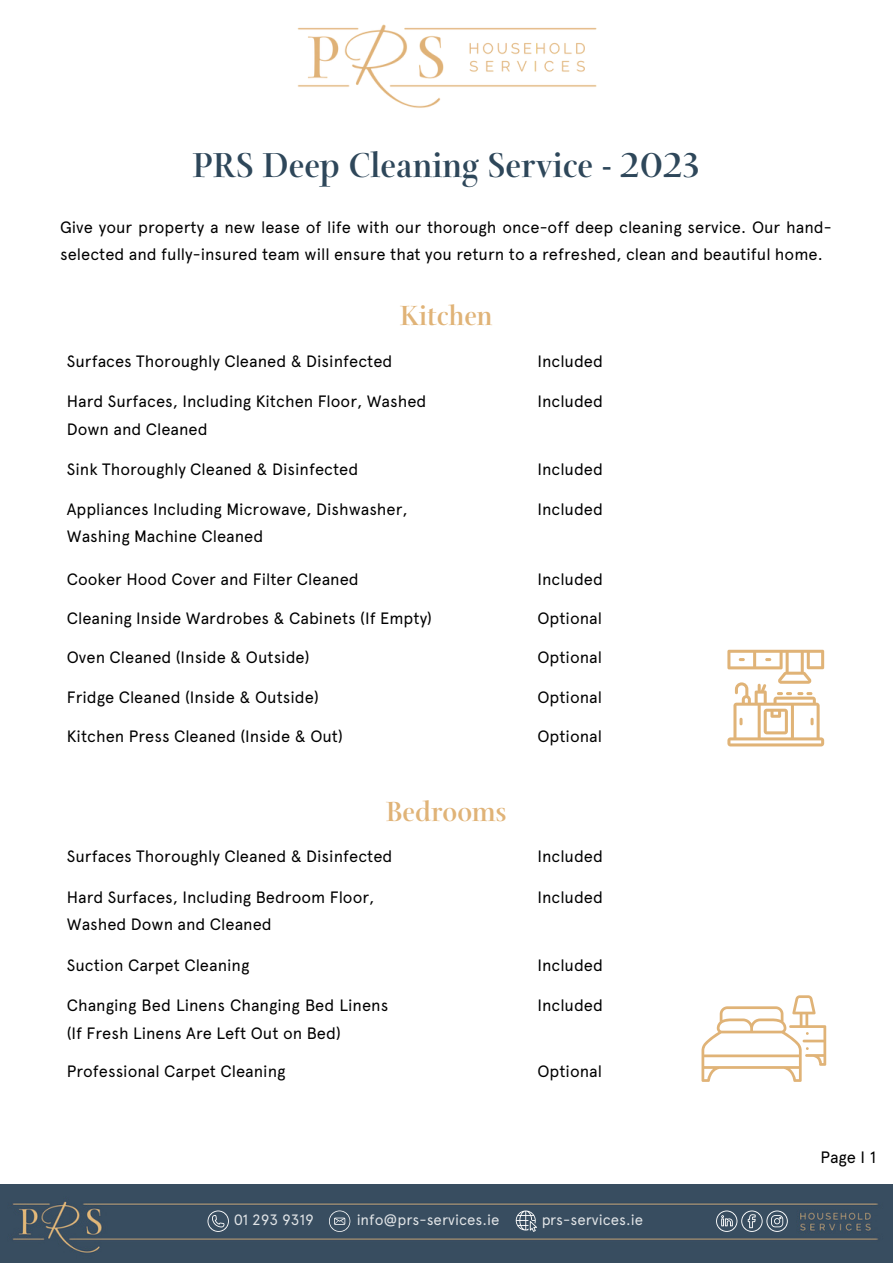
<style>
.page{position:relative;width:893px;height:1264px;background:#fff}
.page>*{position:absolute;margin:0;border:0;box-sizing:border-box;transform-origin:0 0}
.t1{font:700 37.5px "Arepo Std";color:#2e475a}
.t2{font:700 30px "Arepo Std";color:#e0b377}
.t3{font:16.5px/27.5px "Apercu";color:#000}
.t4{font:15px "Apercu";color:#fff}
</style>
<div class="page">
<img style="left:0;top:1184px;width:892px;height:75px">
<svg style="left:515px;top:1210px;width:22px;height:21px"></svg>
<svg style="left:716px;top:1210px;width:71px;height:21px"></svg>
<svg style="left:207px;top:1210px;width:22px;height:21px"></svg>
<svg style="left:329px;top:1210px;width:21px;height:21px"></svg>
<hr style="left:0;top:1259px;width:892px;height:3px;background:#384d5f">
<svg style="left:701px;top:995px;width:125px;height:86px"></svg>
<img style="left:297px;top:24px;width:300px;height:84px">
<svg style="left:727px;top:649px;width:97px;height:97px"></svg>
<p class="t1" style="left:193px;top:151px;width:508px">PRS Deep Cleaning Service - 2023</p>
<p class="t3" style="left:60px;top:214px;width:773px;line-height:27px">Give your property a new lease of life with our thorough once-off deep cleaning service. Our hand&shy;selected and fully-insured team will ensure that you return to a refreshed, clean and beautiful home.</p>
<p class="t2" style="left:400px;top:304px;width:94px">Kitchen</p>
<p class="t3" style="left:67px;top:347px;width:327px">Surfaces Thoroughly Cleaned &amp; Disinfected</p>
<p class="t3" style="left:537px;top:347px;width:67px">Included</p>
<p class="t3" style="left:67px;top:387px;width:361px">Hard Surfaces, Including Kitchen Floor, Washed</p>
<p class="t3" style="left:537px;top:387px;width:67px">Included</p>
<p class="t3" style="left:67px;top:415px;width:142px">Down and Cleaned</p>
<p class="t3" style="left:67px;top:455px;width:293px">Sink Thoroughly Cleaned &amp; Disinfected</p>
<p class="t3" style="left:67px;top:495px;width:342px">Appliances Including Microwave, Dishwasher,<br>Washing Machine Cleaned</p>
<p class="t3" style="left:537px;top:455px;width:67px">Included</p>
<p class="t3" style="left:537px;top:495px;width:67px">Included</p>
<p class="t3" style="left:67px;top:565px;width:293px">Cooker Hood Cover and Filter Cleaned</p>
<p class="t3" style="left:537px;top:565px;width:67px">Included</p>
<p class="t3" style="left:67px;top:604px;width:366px">Cleaning Inside Wardrobes &amp; Cabinets (If Empty)</p>
<p class="t3" style="left:537px;top:604px;width:66px">Optional</p>
<p class="t3" style="left:67px;top:643px;width:244px">Oven Cleaned (Inside &amp; Outside)</p>
<p class="t3" style="left:67px;top:683px;width:253px">Fridge Cleaned (Inside &amp; Outside)</p>
<p class="t3" style="left:67px;top:722px;width:278px">Kitchen Press Cleaned (Inside &amp; Out)</p>
<p class="t2" style="left:386px;top:799px;width:122px">Bedrooms</p>
<p class="t3" style="left:67px;top:842px;width:327px">Surfaces Thoroughly Cleaned &amp; Disinfected</p>
<p class="t3" style="left:67px;top:883px;width:309px">Hard Surfaces, Including Bedroom Floor,<br>Washed Down and Cleaned</p>
<p class="t3" style="left:67px;top:951px;width:184px">Suction Carpet Cleaning</p>
<p class="t3" style="left:67px;top:991px;width:323px">Changing Bed Linens Changing Bed Linens (If Fresh Linens Are Left Out on Bed)</p>
<p class="t3" style="left:67px;top:1057px;width:220px">Professional Carpet Cleaning</p>
<p class="t3" style="left:537px;top:643px;width:66px">Optional</p>
<p class="t3" style="left:537px;top:683px;width:66px">Optional</p>
<p class="t3" style="left:537px;top:722px;width:66px">Optional</p>
<p class="t3" style="left:537px;top:842px;width:67px">Included</p>
<p class="t3" style="left:537px;top:883px;width:67px">Included</p>
<p class="t3" style="left:537px;top:951px;width:67px">Included</p>
<p class="t3" style="left:537px;top:991px;width:67px">Included</p>
<p class="t3" style="left:537px;top:1057px;width:66px">Optional</p>
<p class="t4" style="left:233px;top:1211px;width:82px">01 293 9319</p>
<p class="t4" style="left:356px;top:1211px;width:144px">info@prs-services.ie</p>
<p class="t4" style="left:541px;top:1211px;width:104px">prs-services.ie</p>
<p class="t3" style="left:820px;top:1143px;width:57px">Page I 1</p>
</div>
